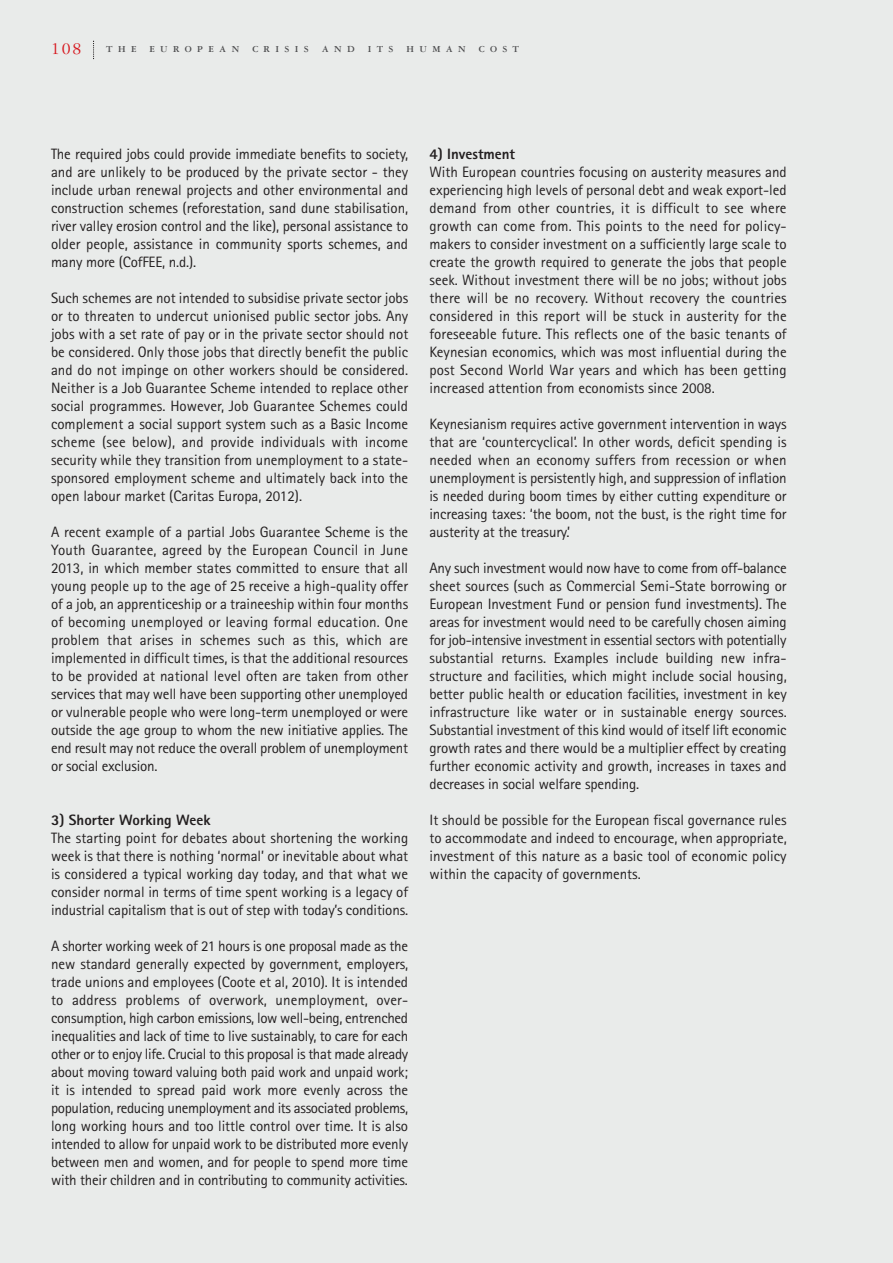
<style>
.page{position:relative;width:893px;height:1263px;background:#e9ebea}
.page>*{position:absolute;margin:0;border:0;box-sizing:border-box;transform-origin:0 0}
.t1{font:18px "Garamond 3 LT Std";color:#d71920}
.t2{font:15px/18px "Rotis Sans Serif";letter-spacing:-.01em;color:#231f20;text-align:justify}
.t3{font:800 15px "Rotis Sans Serif";color:#231f20}
.t4{font:700 9.75px "Garamond 3 LT Std";letter-spacing:.545em;color:#4c4c4e}
</style>
<div class="page">
<svg style="left:93px;top:41px;width:1px;height:18px"></svg>
<p class="t1" style="left:51px;top:42px;width:32px">108</p>
<p class="t4" style="left:106px;top:46px;width:32px">THE</p>
<p class="t4" style="left:150px;top:46px;width:91px">EUROPEAN</p>
<p class="t4" style="left:252px;top:46px;width:58px">CRISIS</p>
<p class="t4" style="left:322px;top:46px;width:34px">AND</p>
<p class="t4" style="left:368px;top:46px;width:27px">ITS</p>
<p class="t4" style="left:407px;top:46px;width:61px">HUMAN</p>
<p class="t4" style="left:479px;top:46px;width:42px">COST</p>
<p class="t2" style="left:51px;top:147px;width:359px">The required jobs could provide immediate benefits to society, and are unlikely to be produced by the private sector - they include urban renewal projects and other environmental and construction schemes (reforestation, sand dune stabilisation, river valley erosion control and the like), personal assistance to older people, assistance in community sports schemes, and many more (CofFEE, n.d.).</p>
<p class="t2" style="left:51px;top:291px;width:359px">Such schemes are not intended to subsidise private sector jobs or to threaten to undercut unionised public sector jobs. Any jobs with a set rate of pay or in the private sector should not be considered. Only those jobs that directly benefit the public and do not impinge on other workers should be considered.<br>Neither is a Job Guarantee Scheme intended to replace other social programmes. However, Job Guarantee Schemes could complement a social support system such as a Basic Income scheme (see below), and provide individuals with income security while they transition from unemployment to a state&shy;sponsored employment scheme and ultimately back into the open labour market (Caritas Europa, 2012).</p>
<p class="t2" style="left:51px;top:525px;width:359px">A recent example of a partial Jobs Guarantee Scheme is the Youth Guarantee, agreed by the European Council in June 2013, in which member states committed to ensure that all young people up to the age of 25 receive a high-quality offer of a job, an apprenticeship or a traineeship within four months of becoming unemployed or leaving formal education. One problem that arises in schemes such as this, which are implemented in difficult times, is that the additional resources to be provided at national level often are taken from other services that may well have been supporting other unemployed or vulnerable people who were long-term unemployed or were outside the age group to whom the new initiative applies. The end result may not reduce the overall problem of unemployment or social exclusion.</p>
<p class="t3" style="left:51px;top:815px;width:161px">3) Shorter Working Week</p>
<p class="t2" style="left:51px;top:831px;width:359px">The starting point for debates about shortening the working week is that there is nothing ‘normal’ or inevitable about what is considered a typical working day today, and that what we consider normal in terms of time spent working is a legacy of industrial capitalism that is out of step with today’s conditions.</p>
<p class="t2" style="left:51px;top:939px;width:359px">A shorter working week of 21 hours is one proposal made as the new standard generally expected by government, employers, trade unions and employees (Coote et al, 2010). It is intended to address problems of overwork, unemployment, over&shy;consumption, high carbon emissions, low well-being, entrenched inequalities and lack of time to live sustainably, to care for each other or to enjoy life. Crucial to this proposal is that made already about moving toward valuing both paid work and unpaid work; it is intended to spread paid work more evenly across the population, reducing unemployment and its associated problems, long working hours and too little control over time. It is also intended to allow for unpaid work to be distributed more evenly between men and women, and for people to spend more time with their children and in contributing to community activities.</p>
<p class="t3" style="left:429px;top:149px;width:87px">4) Investment</p>
<p class="t2" style="left:429px;top:165px;width:359px">With European countries focusing on austerity measures and experiencing high levels of personal debt and weak export-led demand from other countries, it is difficult to see where growth can come from. This points to the need for policy&shy;makers to consider investment on a sufficiently large scale to create the growth required to generate the jobs that people seek. Without investment there will be no jobs; without jobs there will be no recovery. Without recovery the countries considered in this report will be stuck in austerity for the foreseeable future. This reflects one of the basic tenants of Keynesian economics, which was most influential during the post Second World War years and which has been getting increased attention from economists since 2008.</p>
<p class="t2" style="left:429px;top:417px;width:359px">Keynesianism requires active government intervention in ways that are ‘countercyclical’. In other words, deficit spending is needed when an economy suffers from recession or when unemployment is persistently high, and suppression of inflation is needed during boom times by either cutting expenditure or increasing taxes: ‘the boom, not the bust, is the right time for austerity at the treasury.’</p>
<p class="t2" style="left:429px;top:561px;width:359px">Any such investment would now have to come from off-balance sheet sources (such as Commercial Semi-State borrowing or European Investment Fund or pension fund investments). The areas for investment would need to be carefully chosen aiming for job-intensive investment in essential sectors with potentially substantial returns. Examples include building new infra - structure and facilities, which might include social housing, better public health or education facilities, investment in key infrastructure like water or in sustainable energy sources.<br>Substantial investment of this kind would of itself lift economic growth rates and there would be a multiplier effect by creating further economic activity and growth, increases in taxes and decreases in social welfare spending.</p>
<p class="t2" style="left:429px;top:813px;width:359px">It should be possible for the European fiscal governance rules to accommodate and indeed to encourage, when appropriate, investment of this nature as a basic tool of economic policy within the capacity of governments.</p>
</div>
